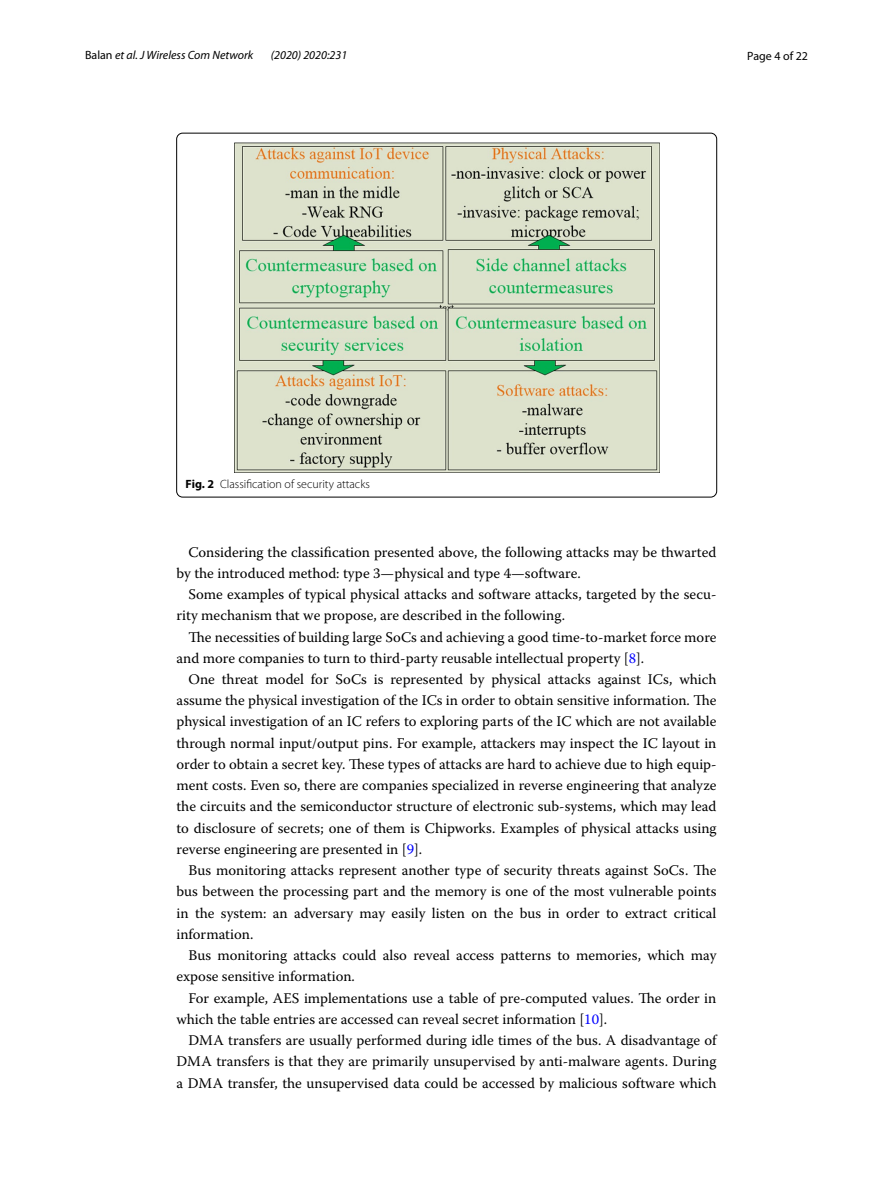
<style>
.page{position:relative;width:893px;height:1187px;background:#fff}
.page>*{position:absolute;margin:0;border:0;box-sizing:border-box;transform-origin:0 0}
.t1{font:14.7px/21.3px "Warnock Pro";color:#000}
.t2{font:italic 12px "Myriad Pro";color:#000}
.t3{font:300 12px "Myriad Pro";color:#000}
.t4{font:12px "Myriad Pro";color:#000}
.s1{font-style:normal}
.s2{font-weight:700}
.s3{color:#00f}
</style>
<div class="page">
<img style="left:234px;top:142px;width:425px;height:330px">
<p class="t2" style="left:85px;top:48px;width:170px"><span class="s1">Balan</span> et al. J Wireless Com Network</p>
<p class="t2" style="left:271px;top:48px;width:78px">(2020) 2020:231</p>
<p class="t4" style="left:747px;top:48px;width:62px">Page 4 of 22</p>
<p class="t3" style="left:186px;top:477px;width:186px"><span class="s2">Fig. 2</span> Classification of security attacks</p>
<p class="t1" style="left:176px;top:541px;width:542px;text-indent:12px">Considering the classification presented above, the following attacks may be thwarted by the introduced method: type 3—physical and type 4—software.</p>
<p class="t1" style="left:176px;top:583px;width:542px;text-indent:12px">Some examples of typical physical attacks and software attacks, targeted by the secu&shy;rity mechanism that we propose, are described in the following.</p>
<p class="t1" style="left:176px;top:625px;width:542px;text-indent:12px">The necessities of building large SoCs and achieving a good time-to-market force more and more companies to turn to third-party reusable intellectual property [<span class="s3">8</span>].</p>
<p class="t1" style="left:176px;top:668px;width:542px;text-align:justify;text-indent:12px">One threat model for SoCs is represented by physical attacks against ICs, which assume the physical investigation of the ICs in order to obtain sensitive information. The physical investigation of an IC refers to exploring parts of the IC which are not available through normal input/output pins. For example, attackers may inspect the IC layout in order to obtain a secret key. These types of attacks are hard to achieve due to high equip&shy;ment costs. Even so, there are companies specialized in reverse engineering that analyze the circuits and the semiconductor structure of electronic sub-systems, which may lead to disclosure of secrets; one of them is Chipworks. Examples of physical attacks using reverse engineering are presented in [<span class="s3">9</span>].</p>
<p class="t1" style="left:176px;top:859px;width:542px;text-align:justify;text-indent:12px">Bus monitoring attacks represent another type of security threats against SoCs. The bus between the processing part and the memory is one of the most vulnerable points in the system: an adversary may easily listen on the bus in order to extract critical information.</p>
<p class="t1" style="left:176px;top:944px;width:542px;text-indent:12px">Bus monitoring attacks could also reveal access patterns to memories, which may expose sensitive information.</p>
<p class="t1" style="left:176px;top:986px;width:541px;text-indent:12px">For example, AES implementations use a table of pre-computed values. The order in which the table entries are accessed can reveal secret information [<span class="s3">10</span>].</p>
<p class="t1" style="left:176px;top:1029px;width:542px;text-align:justify;text-indent:12px">DMA transfers are usually performed during idle times of the bus. A disadvantage of DMA transfers is that they are primarily unsupervised by anti-malware agents. During a DMA transfer, the unsupervised data could be accessed by malicious software which</p>
</div>
